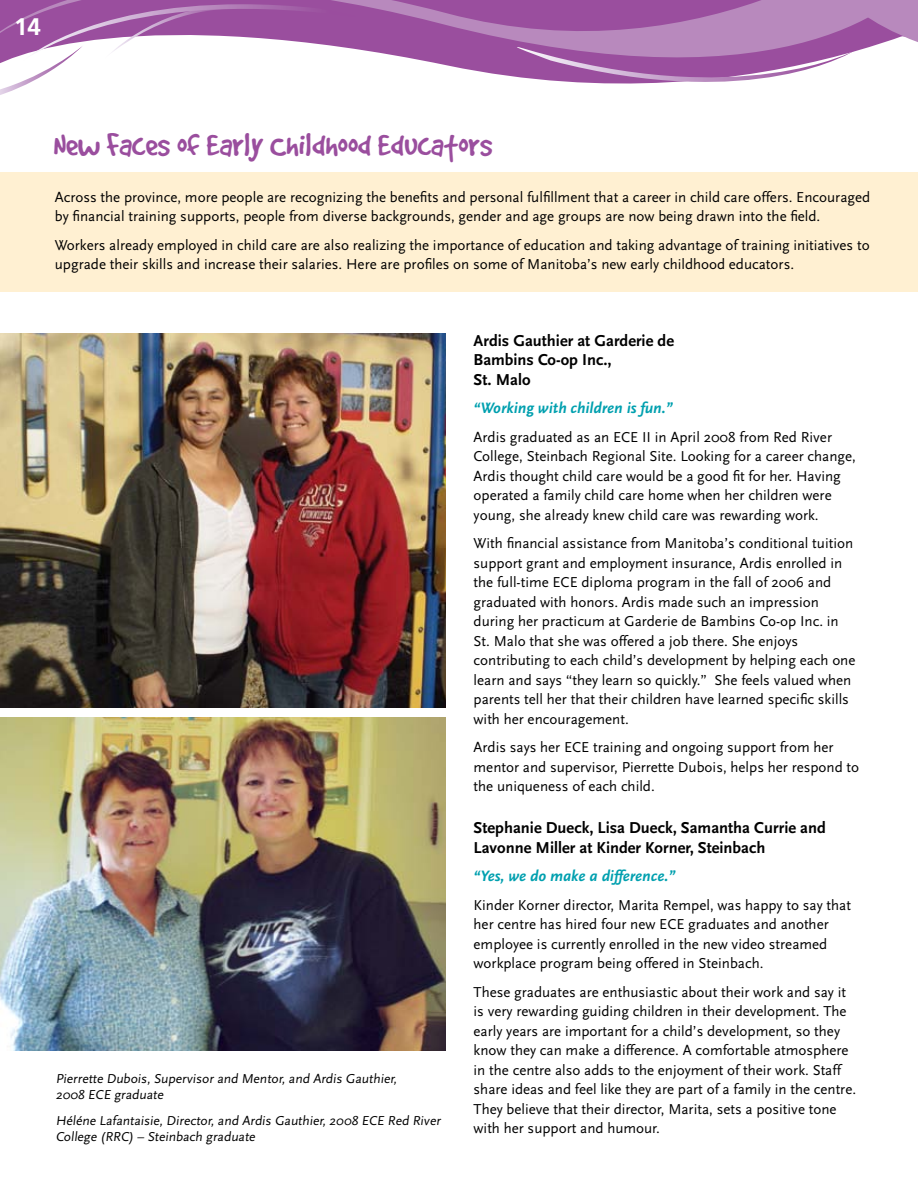
<style>
.page{position:relative;width:918px;height:1188px;background:#fff}
.page>*{position:absolute;margin:0;border:0;box-sizing:border-box;transform-origin:0 0}
.t1{font:36px "Good Dog Plain";color:#9a4e9e}
.t2{font:700 24px "Frutiger";color:#fff}
.t3{font:700 16.5px/19.5px "Scala Sans";color:#000}
.t4{font:italic 700 15.75px "Scala Sans";color:#00a0af}
.t5{font:15px/19.5px "Scala Sans";color:#000}
.t6{font:13.5px/16.5px "Scala Sans";color:#000}
</style>
<div class="page">
<svg style="left:380px;top:0;width:134px;height:77px;fill:#9a4e9e"></svg>
<svg style="left:0;top:0;width:380px;height:95px"></svg>
<svg style="left:514px;top:0;width:404px;height:84px;background:#b581b9"></svg>
<div style="left:0;top:173px;width:918px;height:119px;background:#fff0d2"></div>
<img style="left:0;top:334px;width:446px;height:373px">
<img style="left:0;top:718px;width:446px;height:332px">
<h2 class="t2" style="left:14px;top:12px;width:28px">14</h2>
<h1 class="t1" style="left:54px;top:133px;width:440px">New Faces of Early Childhood Educators</h1>
<p class="t5" style="left:55px;top:188px;width:817px">Across the province, more people are recognizing the benefits and personal fulfillment that a career in child care offers. Encouraged by financial training supports, people from diverse backgrounds, gender and age groups are now being drawn into the field.</p>
<p class="t5" style="left:55px;top:236px;width:816px">Workers already employed in child care are also realizing the importance of education and taking advantage of training initiatives to upgrade their skills and increase their salaries. Here are profiles on some of Manitoba’s new early childhood educators.</p>
<p class="t6" style="left:56px;top:1071px;width:344px">Pierrette Dubois, Supervisor and Mentor, and Ardis Gauthier,<br>2008 ECE graduate</p>
<p class="t6" style="left:56px;top:1113px;width:388px">Héléne Lafantaisie, Director, and Ardis Gauthier, 2008 ECE Red River<br>College (RRC) – Steinbach graduate</p>
<p class="t3" style="left:474px;top:331px;width:202px">Ardis Gauthier at Garderie de<br>Bambins Co-op Inc.,<br>St. Malo</p>
<p class="t4" style="left:474px;top:400px;width:201px">“Working with children is fun.”</p>
<p class="t5" style="left:474px;top:428px;width:384px">Ardis graduated as an ECE II in April 2008 from Red River College, Steinbach Regional Site. Looking for a career change, Ardis thought child care would be a good fit for her. Having operated a family child care home when her children were young, she already knew child care was rewarding work.</p>
<p class="t5" style="left:474px;top:534px;width:383px">With financial assistance from Manitoba’s conditional tuition support grant and employment insurance, Ardis enrolled in the full-time ECE diploma program in the fall of 2006 and graduated with honors. Ardis made such an impression during her practicum at Garderie de Bambins Co-op Inc. in St. Malo that she was offered a job there. She enjoys contributing to each child’s development by helping each one learn and says “they learn so quickly.” She feels valued when parents tell her that their children have learned specific skills with her encouragement.</p>
<p class="t5" style="left:474px;top:738px;width:387px">Ardis says her ECE training and ongoing support from her mentor and supervisor, Pierrette Dubois, helps her respond to the uniqueness of each child.</p>
<p class="t3" style="left:474px;top:819px;width:354px">Stephanie Dueck, Lisa Dueck, Samantha Currie and<br>Lavonne Miller at Kinder Korner, Steinbach</p>
<p class="t4" style="left:474px;top:868px;width:203px">“Yes, we do make a difference.”</p>
<p class="t5" style="left:474px;top:896px;width:379px">Kinder Korner director, Marita Rempel, was happy to say that her centre has hired four new ECE graduates and another employee is currently enrolled in the new video streamed workplace program being offered in Steinbach.</p>
<p class="t5" style="left:474px;top:983px;width:384px">These graduates are enthusiastic about their work and say it is very rewarding guiding children in their development. The early years are important for a child’s development, so they know they can make a difference. A comfortable atmosphere in the centre also adds to the enjoyment of their work. Staff share ideas and feel like they are part of a family in the centre.<br>They believe that their director, Marita, sets a positive tone with her support and humour.</p>
</div>
